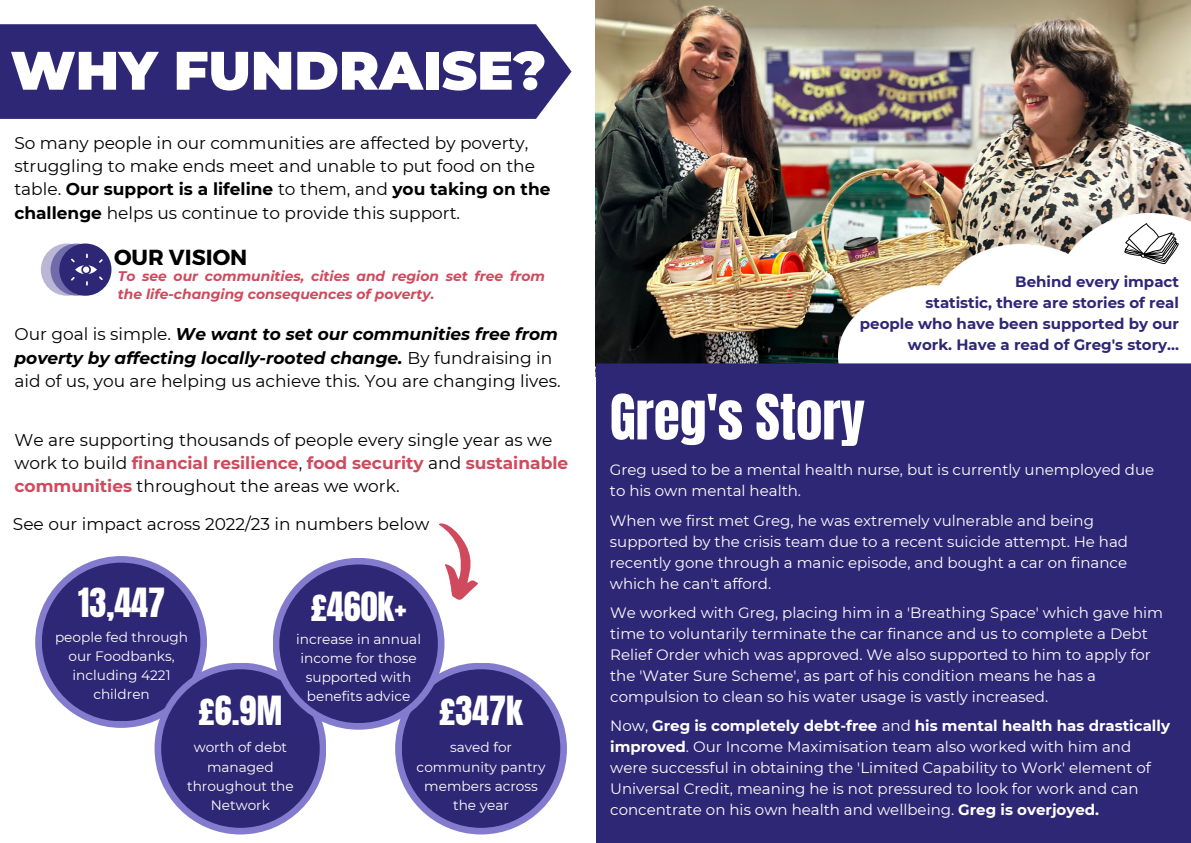
<style>
.page{position:relative;width:1191px;height:843px;background:#fff}
.page>*{position:absolute;margin:0;border:0;box-sizing:border-box;transform-origin:0 0}
.t1{font:900 54px "Montserrat";color:#fff}
.t2{font:53px "Anton";color:#fff}
.t3{font:34.2px "Anton";color:#fff}
.t4{font:700 21.8px "Montserrat";color:#000}
.t5{font:17px/23.2px "Montserrat";color:#000}
.t6{font:15px/21px "Montserrat";color:#fff}
.t7{font:700 15px/21px "Montserrat";color:#2e2776;text-align:right}
.t8{font:italic 700 13.9px/18.5px "Montserrat";color:#cf4a5d}
.t9{font:13.7px/19px "Montserrat";color:#fff;text-align:center}
.s1{font-weight:700}
.s2{font-weight:700;font-style:italic}
.s3{font-weight:700;color:#cf4a5d}
</style>
<div class="page">
<div style="left:0;top:24px;width:571px;height:95px;background:#2e2776"></div>
<img style="left:595px;top:0;width:595px;height:363px">
<img style="left:838px;top:214px;width:352px;height:149px">
<div style="left:595px;top:363px;width:595px;height:479px;background:#2e2776"></div>
<div style="left:35px;top:556px;width:172px;height:171px;background:#837bce;border-radius:50%"></div>
<div style="left:42px;top:562px;width:158px;height:159px;background:#2e2776;border-radius:50%"></div>
<div style="left:154px;top:662px;width:172px;height:172px;background:#837bce;border-radius:50%"></div>
<div style="left:161px;top:669px;width:159px;height:158px;background:#2e2776;border-radius:50%"></div>
<div style="left:395px;top:662px;width:172px;height:172px;background:#837bce;border-radius:50%"></div>
<div style="left:402px;top:669px;width:158px;height:158px;background:#2e2776;border-radius:50%"></div>
<div style="left:273px;top:557px;width:171px;height:172px;background:#837bce;border-radius:50%"></div>
<div style="left:279px;top:564px;width:159px;height:158px;background:#2e2776;border-radius:50%"></div>
<svg style="left:439px;top:523px;width:39px;height:77px"></svg>
<svg style="left:41px;top:243px;width:52px;height:52px"></svg>
<svg style="left:51px;top:243px;width:52px;height:52px"></svg>
<div style="left:59px;top:243px;width:52px;height:52px;background:#2e2776;border-radius:50%"></div>
<svg style="left:71px;top:253px;width:31px;height:32px"></svg>
<svg style="left:1123px;top:223px;width:55px;height:41px"></svg>
<h1 class="t1" style="left:10px;top:37px;width:537px">WHY FUNDRAISE?</h1>
<p class="t5" style="left:14px;top:131px;width:537px">So many people in our communities are affected by poverty, struggling to make ends meet and unable to put food on the table. <span class="s1">Our support is a lifeline</span> to them, and <span class="s1">you taking on the challenge</span> helps us continue to provide this support.</p>
<h3 class="t4" style="left:114px;top:243px;width:135px">OUR VISION</h3>
<p class="t8" style="left:118px;top:266px;width:428px">To see our communities, cities and region set free from the life-changing consequences of poverty.</p>
<p class="t5" style="left:15px;top:322px;width:547px">Our goal is simple. <span class="s2">We want to set our communities free from poverty by affecting locally-rooted change.</span> By fundraising in aid of us, you are helping us achieve this. You are changing lives.</p>
<p class="t5" style="left:15px;top:428px;width:555px">We are supporting thousands of people every single year as we work to build <span class="s3">financial resilience</span>, <span class="s3">food security</span> and <span class="s3">sustainable communities</span> throughout the areas we work.</p>
<p class="t5" style="left:13px;top:512px;width:418px">See our impact across 2022/23 in numbers below</p>
<h3 class="t3" style="left:78px;top:577px;width:88px">13,447</h3>
<p class="t9" style="left:55px;top:627px;width:135px">people fed through our Foodbanks, including 4221 children</p>
<h3 class="t3" style="left:310px;top:582px;width:97px">£460k+</h3>
<p class="t9" style="left:296px;top:629px;width:126px">increase in annual income for those supported with benefits advice</p>
<h3 class="t3" style="left:439px;top:685px;width:85px">£347k</h3>
<p class="t9" style="left:416px;top:737px;width:130px">saved for community pantry members across the year</p>
<h3 class="t3" style="left:198px;top:685px;width:85px">£6.9M</h3>
<p class="t9" style="left:187px;top:737px;width:108px">worth of debt managed throughout the<br>Network</p>
<p class="t7" style="left:859px;top:271px;width:320px">Behind every impact<br>statistic, there are stories of real<br>people who have been supported by our work. Have a read of Greg's story...</p>
<h2 class="t2" style="left:610px;top:379px;width:257px">Greg's Story</h2>
<p class="t6" style="left:610px;top:459px;width:545px">Greg used to be a mental health nurse, but is currently unemployed due to his own mental health.</p>
<p class="t6" style="left:610px;top:509px;width:519px">When we first met Greg, he was extremely vulnerable and being supported by the crisis team due to a recent suicide attempt. He had recently gone through a manic episode, and bought a car on finance which he can't afford.</p>
<p class="t6" style="left:610px;top:602px;width:554px">We worked with Greg, placing him in a 'Breathing Space' which gave him time to voluntarily terminate the car finance and us to complete a Debt Relief Order which was approved. We also supported to him to apply for the 'Water Sure Scheme', as part of his condition means he has a compulsion to clean so his water usage is vastly increased.</p>
<p class="t6" style="left:610px;top:715px;width:561px">Now, <span class="s1">Greg is completely debt-free</span> and <span class="s1">his mental health has drastically improved</span>. Our Income Maximisation team also worked with him and were successful in obtaining the 'Limited Capability to Work' element of Universal Credit, meaning he is not pressured to look for work and can concentrate on his own health and wellbeing. <span class="s1">Greg is overjoyed.</span></p>
</div>
